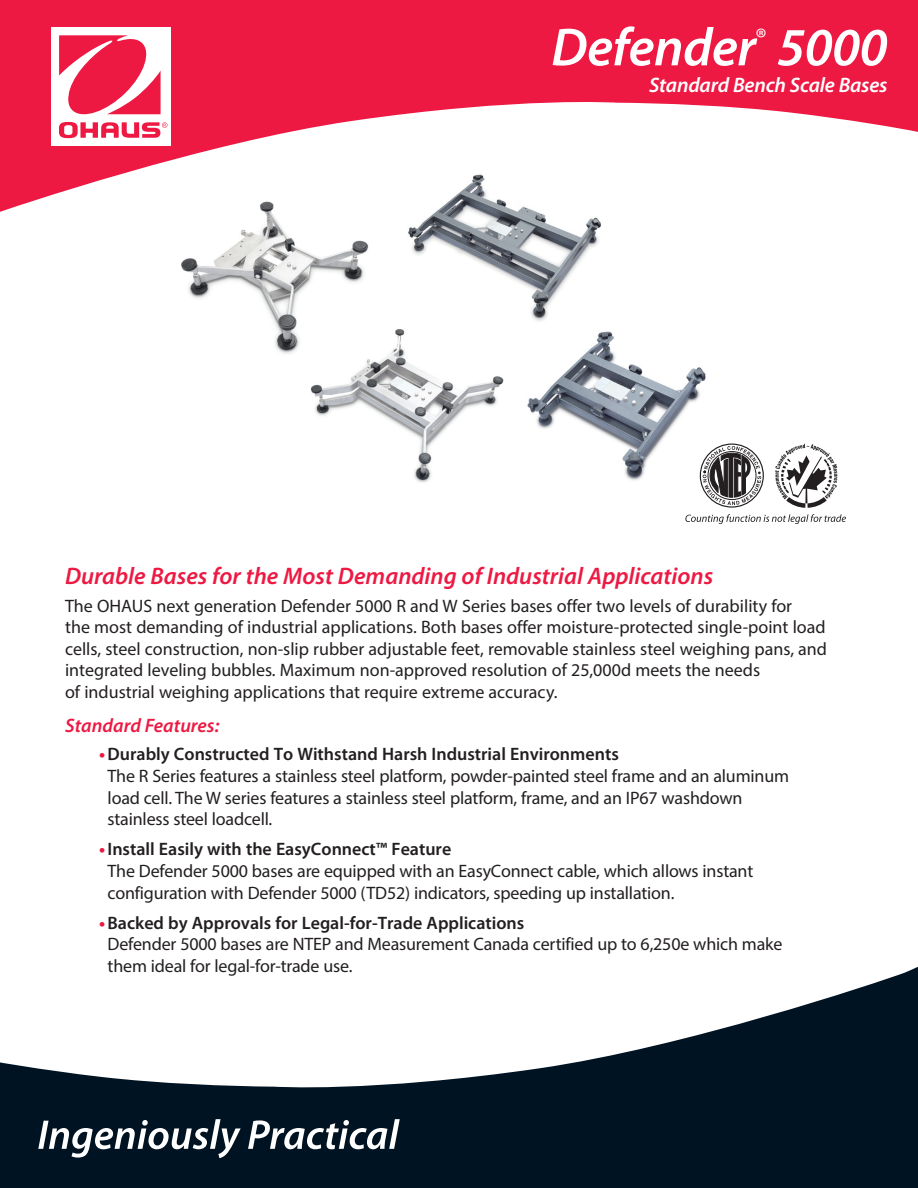
<style>
.page{position:relative;width:918px;height:1188px;background:#fff}
.page>*{position:absolute;margin:0;border:0;box-sizing:border-box;transform-origin:0 0}
.Cover_Product_Name{font:italic 600 54px "Myriad Pro";letter-spacing:-.01em;color:#fff}
.Cover_Headline_Text{font:italic 600 24px "Myriad Pro";color:#ed1943}
.Cover_Product_Sub_Ti{font:italic 600 21px "Myriad Pro";letter-spacing:-.01em;color:#fff}
.Cover_Standard_Featu{font:italic 600 19.5px "Myriad Pro";color:#ed1943}
.Cover_Copy_Text{font:18px/21.6px "Myriad Pro";letter-spacing:-.01em;color:#231f20}
.s1{font-weight:700;color:#ed1943}
.s2{font-weight:600}
</style>
<div class="page">
<svg style="left:0;top:0;width:918px;height:212px;fill:#ed1943"></svg>
<div style="left:51px;top:27px;width:119px;height:119px;background:#fff"></div>
<svg style="left:59px;top:35px;width:108px;height:103px"></svg>
<img style="left:527px;top:331px;width:179px;height:150px">
<img style="left:310px;top:329px;width:193px;height:153px">
<img style="left:393px;top:166px;width:215px;height:155px">
<img style="left:181px;top:199px;width:192px;height:158px">
<svg style="left:0;top:966px;width:918px;height:222px;fill:#001322"></svg>
<svg style="left:38px;top:1119px;width:203px;height:39px"></svg>
<svg style="left:248px;top:1119px;width:152px;height:30px"></svg>
<div style="left:700px;top:444px;width:64px;height:64px;border:1px solid #231f20;border-radius:50%"></div>
<svg style="left:703px;top:446px;width:58px;height:59px"></svg>
<svg style="left:775px;top:444px;width:62px;height:64px"></svg>
<svg style="left:685px;top:514px;width:161px;height:10px"></svg>
<p class="Cover_Product_Name" style="left:551px;top:13px;width:338px">Defender<sup>®</sup> 5000</p>
<p class="Cover_Product_Sub_Ti" style="left:649px;top:72px;width:240px">Standard Bench Scale Bases</p>
<p class="Cover_Headline_Text" style="left:65px;top:560px;width:650px">Durable Bases for the Most Demanding of Industrial Applications</p>
<p class="Cover_Copy_Text" style="left:65px;top:594px;width:763px">The OHAUS next generation Defender 5000 R and W Series bases offer two levels of durability for<br>the most demanding of industrial applications. Both bases offer moisture-protected single-point load cells, steel construction, non-slip rubber adjustable feet, removable stainless steel weighing pans, and integrated leveling bubbles. Maximum non-approved resolution of 25,000d meets the needs<br>of industrial weighing applications that require extreme accuracy.</p>
<p class="Cover_Standard_Featu" style="left:65px;top:714px;width:156px">Standard Features:</p>
<p class="Cover_Copy_Text" style="left:108px;top:743px;width:683px;text-indent:-9px"><span class="s1">•</span><span class="s2">Durably Constructed To Withstand Harsh Industrial Environments<br></span>The R Series features a stainless steel platform, powder-painted steel frame and an aluminum load cell. The W series features a stainless steel platform, frame, and an IP67 washdown stainless steel loadcell.</p>
<p class="Cover_Copy_Text" style="left:108px;top:838px;width:647px;text-indent:-9px"><span class="s1">•</span><span class="s2">Install Easily with the EasyConnect™ Feature<br></span>The Defender 5000 bases are equipped with an EasyConnect cable, which allows instant configuration with Defender 5000 (TD52) indicators, speeding up installation.</p>
<p class="Cover_Copy_Text" style="left:108px;top:912px;width:676px;text-indent:-9px"><span class="s1">•</span><span class="s2">Backed by Approvals for Legal-for-Trade Applications<br></span>Defender 5000 bases are NTEP and Measurement Canada certified up to 6,250e which make them ideal for legal-for-trade use.</p>
</div>
